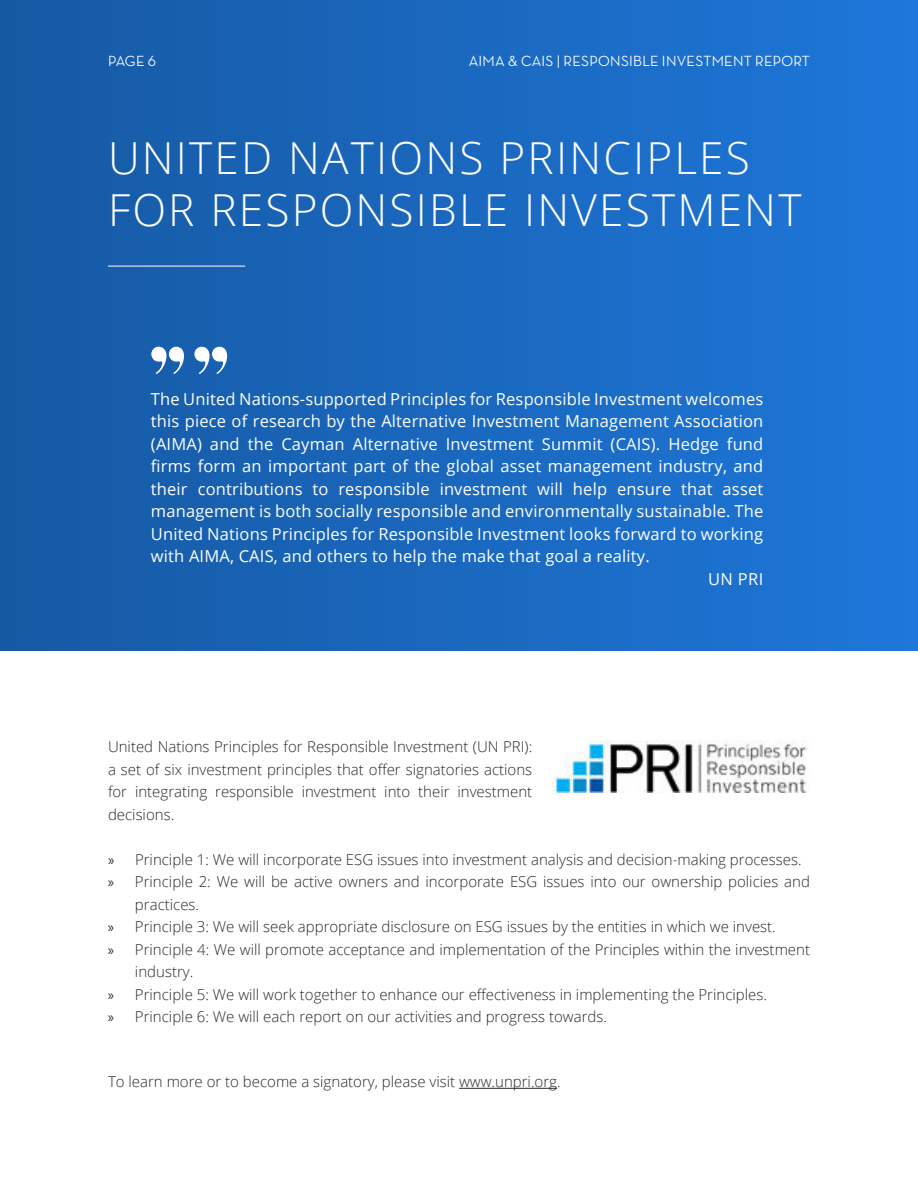
<style>
.page{position:relative;width:918px;height:1188px;background:#fff}
.page>*{position:absolute;margin:0;border:0;box-sizing:border-box;transform-origin:0 0}
.t1{font:700 69.75px "Engravers";color:#fff}
.t2{font:300 44.1px/51.4px "Open Sans";letter-spacing:.05em;color:#fff}
.t3{font:16.5px "Open Sans";letter-spacing:.01em;color:#fff}
.t4{font:300 15px/22.5px "Open Sans";color:#292829;text-align:justify}
.t5{font:500 15px "Neutra Disp";letter-spacing:.02em;color:#fff}
.s1{font-family:"Myriad Pro";font-weight:400}
</style>
<div class="page">
<div style="left:0;top:0;width:918px;height:650px;background:linear-gradient(to right,#1659a3,#1e77da)"></div>
<hr style="left:459px;top:1088px;width:98px;height:1px;background:#292829">
<hr style="left:108px;top:266px;width:137px;height:1px;background:#fff">
<img style="left:552px;top:741px;width:255px;height:52px">
<p class="t5" style="left:108px;top:54px;width:50px">PAGE 6</p>
<p class="t5" style="left:469px;top:54px;width:343px">AIMA &amp; CAIS | RESPONSIBLE INVESTMENT REPORT</p>
<h2 class="t2" style="left:108px;top:137px;width:695px">UNITED NATIONS PRINCIPLES<br>FOR RESPONSIBLE INVESTMENT</h2>
<h1 class="t1" style="left:143px;top:330px;width:94px">""</h1>
<p class="t3" style="left:151px;top:392px;width:614px">The United Nations-supported Principles for Responsible Investment welcomes</p>
<p class="t3" style="left:151px;top:415px;width:614px">this piece of research by the Alternative Investment Management Association</p>
<p class="t3" style="left:151px;top:437px;width:614px">(AIMA) and the Cayman Alternative Investment Summit (CAIS). Hedge fund</p>
<p class="t3" style="left:151px;top:455px;width:614px">firms form an important part of the global asset management industry, and</p>
<p class="t3" style="left:151px;top:482px;width:614px">their contributions to responsible investment will help ensure that asset</p>
<p class="t3" style="left:151px;top:505px;width:614px">management is both socially responsible and environmentally sustainable. The</p>
<p class="t3" style="left:151px;top:527px;width:614px">United Nations Principles for Responsible Investment looks forward to working</p>
<p class="t3" style="left:151px;top:545px;width:500px">with AIMA, CAIS, and others to help the make that goal a reality.</p>
<p class="t3" style="left:708px;top:572px;width:57px">UN PRI</p>
<p class="t4" style="left:108px;top:737px;width:426px">United Nations Principles for Responsible Investment (UN PRI): a set of six investment principles that offer signatories actions for integrating responsible investment into their investment decisions.</p>
<p class="t4" style="left:108px;top:850px;width:695px"><span class="s1">»</span> Principle 1: We will incorporate ESG issues into investment analysis and decision-making processes.</p>
<p class="t4" style="left:108px;top:872px;width:704px"><span class="s1">»</span> Principle 2: We will be active owners and incorporate ESG issues into our ownership policies and</p>
<p class="t4" style="left:135px;top:895px;width:66px">practices.</p>
<p class="t4" style="left:108px;top:917px;width:669px"><span class="s1">»</span> Principle 3: We will seek appropriate disclosure on ESG issues by the entities in which we invest.</p>
<p class="t4" style="left:108px;top:940px;width:704px"><span class="s1">»</span> Principle 4: We will promote acceptance and implementation of the Principles within the investment</p>
<p class="t4" style="left:135px;top:962px;width:60px">industry.</p>
<p class="t4" style="left:108px;top:983px;width:660px"><span class="s1">»</span> Principle 5: We will work together to enhance our effectiveness in implementing the Principles.</p>
<p class="t4" style="left:108px;top:1005px;width:501px"><span class="s1">»</span> Principle 6: We will each report on our activities and progress towards.</p>
<p class="t4" style="left:108px;top:1072px;width:454px">To learn more or to become a signatory, please visit www.unpri.org.</p>
</div>
